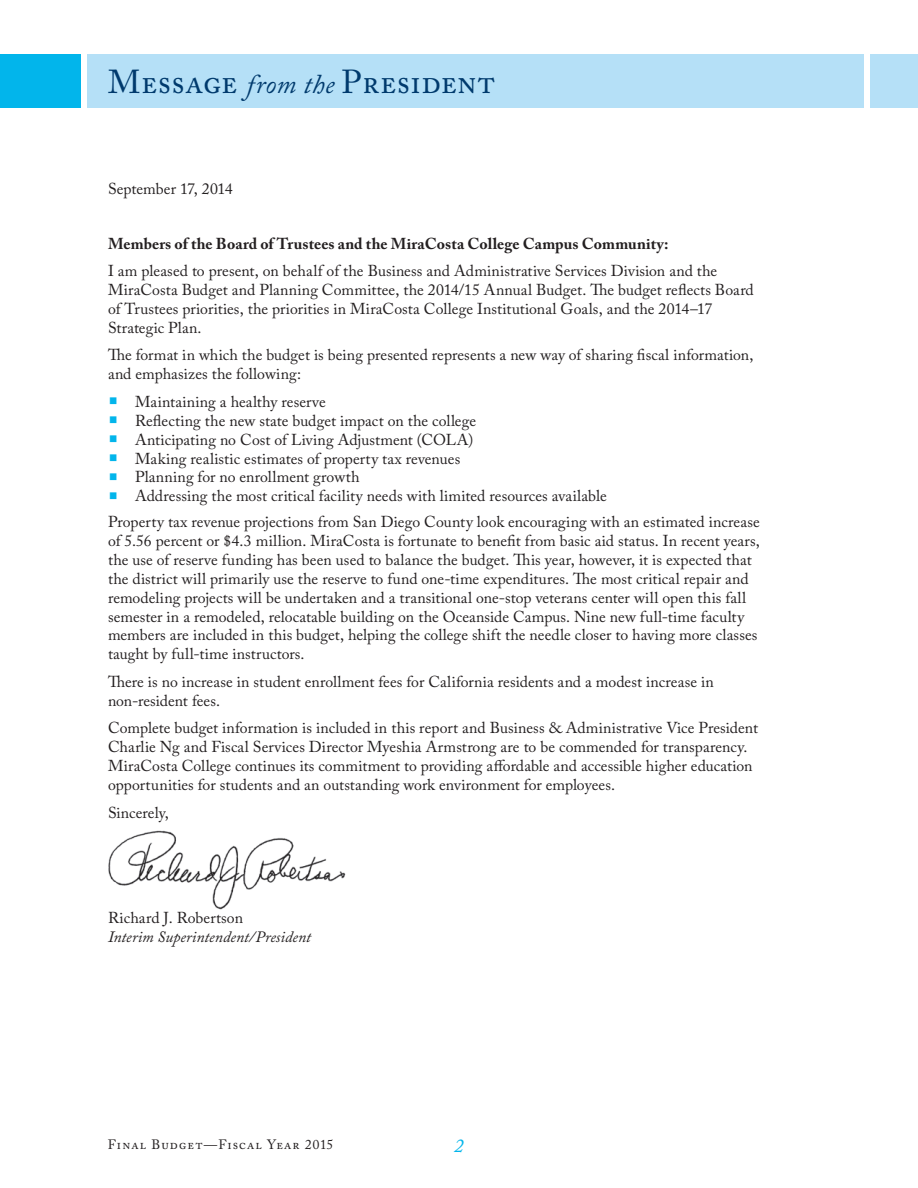
<style>
.page{position:relative;width:918px;height:1188px;background:#fff}
.page>*{position:absolute;margin:0;border:0;box-sizing:border-box;transform-origin:0 0}
.t1{font:33px "Adobe Caslon Pro";letter-spacing:.015em;color:#003a6d}
.t2{font:italic 19.5px "Adobe Caslon Pro";color:#02b5eb}
.Body_Copy{font:15.75px/18.9px "Adobe Caslon Pro";letter-spacing:.005em;color:#231f20}
.Body_Copy-2{font:700 15.75px "Adobe Caslon Pro";letter-spacing:.005em;color:#231f20}
.Body_Copy-3{font:italic 15.75px/18.9px "Adobe Caslon Pro";color:#231f20}
.t3{font:13.5px "Adobe Caslon Pro";letter-spacing:.08em;color:#231f20}
.s1{font-style:italic;font-size:27px}
.s2{font-style:normal}
</style>
<div class="page">
<img style="left:108px;top:830px;width:238px;height:80px">
<div style="left:87px;top:54px;width:831px;height:54px;background:#b5e0f7"></div>
<div style="left:0;top:54px;width:81px;height:54px;background:#02b5eb"></div>
<div style="left:864px;top:54px;width:6px;height:54px;background:#fff"></div>
<p class="t1" style="left:108px;top:62px;width:389px">Message <span class="s1">from the</span> President</p>
<p class="Body_Copy" style="left:108px;top:179px;width:126px">September 17, 2014</p>
<p class="Body_Copy-2" style="left:108px;top:234px;width:562px">Members of the Board of Trustees and the MiraCosta College Campus Community:</p>
<p class="Body_Copy" style="left:108px;top:261px;width:647px">I am pleased to present, on behalf of the Business and Administrative Services Division and the MiraCosta Budget and Planning Committee, the 2014/15 Annual Budget. The budget reflects Board of Trustees priorities, the priorities in MiraCosta College Institutional Goals, and the 2014–17<br>Strategic Plan.</p>
<p class="Body_Copy" style="left:108px;top:346px;width:647px">The format in which the budget is being presented represents a new way of sharing fiscal information, and emphasizes the following:</p>
<p class="Body_Copy" style="left:135px;top:392px;width:192px">Maintaining a healthy reserve</p>
<p class="Body_Copy" style="left:135px;top:411px;width:343px">Reflecting the new state budget impact on the college</p>
<p class="Body_Copy" style="left:135px;top:430px;width:340px">Anticipating no Cost of Living Adjustment (COLA)</p>
<p class="Body_Copy" style="left:135px;top:449px;width:327px">Making realistic estimates of property tax revenues</p>
<p class="Body_Copy" style="left:135px;top:468px;width:226px">Planning for no enrollment growth</p>
<p class="Body_Copy" style="left:135px;top:486px;width:473px">Addressing the most critical facility needs with limited resources available</p>
<p class="Body_Copy" style="left:108px;top:512px;width:653px">Property tax revenue projections from San Diego County look encouraging with an estimated increase of 5.56 percent or $4.3 million. MiraCosta is fortunate to benefit from basic aid status. In recent years, the use of reserve funding has been used to balance the budget. This year, however, it is expected that the district will primarily use the reserve to fund one-time expenditures. The most critical repair and remodeling projects will be undertaken and a transitional one-stop veterans center will open this fall semester in a remodeled, relocatable building on the Oceanside Campus. Nine new full-time faculty members are included in this budget, helping the college shift the needle closer to having more classes taught by full-time instructors.</p>
<p class="Body_Copy" style="left:108px;top:672px;width:607px">There is no increase in student enrollment fees for California residents and a modest increase in non-resident fees.</p>
<p class="Body_Copy" style="left:108px;top:718px;width:652px">Complete budget information is included in this report and Business &amp; Administrative Vice President Charlie Ng and Fiscal Services Director Myeshia Armstrong are to be commended for transparency.<br>MiraCosta College continues its commitment to providing affordable and accessible higher education opportunities for students and an outstanding work environment for employees.</p>
<p class="Body_Copy" style="left:108px;top:803px;width:62px">Sincerely,</p>
<p class="Body_Copy-3" style="left:108px;top:908px;width:205px"><span class="s2">Richard J. Robertson<br></span>Interim Superintendent/President</p>
<p class="t3" style="left:108px;top:1137px;width:226px">Final Budget—Fiscal Year 2015</p>
<p class="t2" style="left:454px;top:1134px;width:11px">2</p>
</div>
